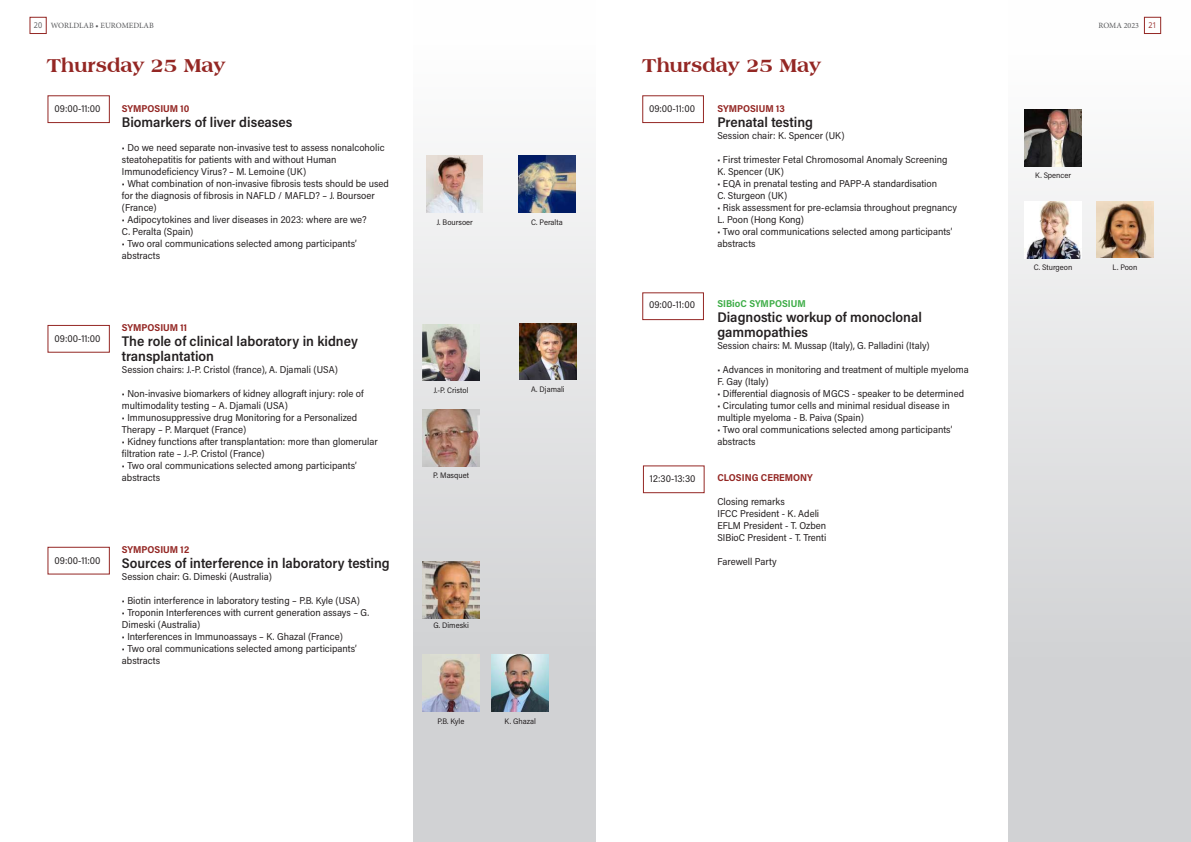
<style>
.page{position:relative;width:1191px;height:842px;background:#fff}
.page>*{position:absolute;margin:0;border:0;box-sizing:border-box;transform-origin:0 0}
.t1{font:800 20px "Americana BT";color:#942724}
.t2{font:600 14px/15px "Acumin Pro Semi Cond";color:#231f20}
.t3{font:10px/12px "Acumin Pro Semi Cond";color:#231f20}
.t4{font:700 10px "Acumin Pro Semi Cond";color:#942724}
.t5{font:700 10px "Acumin Pro Semi Cond";color:#40ae49}
.t6{font:8px "Acumin Pro Semi Cond";color:#231f20}
.t7{font:8px "Minion Pro";color:#57585a}
.s1{font-family:"Open Sans"}
.s2{font-family:"Open Sans";color:#942724}
</style>
<div class="page">
<div style="left:29px;top:17px;width:18px;height:17px;border:1px solid #942724"></div>
<div style="left:412px;top:0;width:183px;height:842px;background:linear-gradient(to bottom,#fefefd,#c9cacc)"></div>
<div style="left:47px;top:95px;width:63px;height:28px;border:1px solid #942724"></div>
<div style="left:47px;top:325px;width:63px;height:28px;border:1px solid #942724"></div>
<div style="left:47px;top:547px;width:63px;height:27px;border:1px solid #942724"></div>
<img style="left:426px;top:156px;width:57px;height:57px">
<img style="left:422px;top:324px;width:57px;height:57px">
<img style="left:422px;top:409px;width:57px;height:57px">
<img style="left:422px;top:562px;width:57px;height:56px">
<img style="left:518px;top:156px;width:57px;height:57px">
<img style="left:422px;top:655px;width:57px;height:56px">
<img style="left:519px;top:323px;width:57px;height:57px">
<div style="left:1008px;top:0;width:183px;height:842px;background:linear-gradient(to bottom,#fefefe,#c9cbcd)"></div>
<div style="left:642px;top:95px;width:62px;height:28px;border:1px solid #942724"></div>
<div style="left:642px;top:292px;width:62px;height:28px;border:1px solid #942724"></div>
<img style="left:1024px;top:110px;width:57px;height:56px">
<img style="left:1024px;top:202px;width:57px;height:56px">
<div style="left:643px;top:465px;width:61px;height:28px;border:1px solid #942724"></div>
<img style="left:1096px;top:201px;width:57px;height:57px">
<img style="left:492px;top:655px;width:57px;height:56px">
<p class="t7" style="left:34px;top:20px;width:121px"><span class="s1">20</span> WORLDLAB • EUROMEDLAB</p>
<p class="t7" style="left:1098px;top:20px;width:60px">ROMA 2023 <span class="s2">21</span></p>
<h1 class="t1" style="left:47px;top:53px;width:180px">Thursday 25 May</h1>
<p class="t3" style="left:55px;top:102px;width:47px">09:00-11:00</p>
<p class="t4" style="left:122px;top:102px;width:69px">SYMPOSIUM 10</p>
<h2 class="t2" style="left:122px;top:114px;width:172px">Biomarkers of liver diseases</h2>
<p class="t3" style="left:122px;top:141px;width:264px">• Do we need separate non-invasive test to assess nonalcoholic steatohepatitis for patients with and without Human<br>Immunodeficiency Virus? – M. Lemoine (UK)</p>
<p class="t3" style="left:122px;top:177px;width:268px">• What combination of non-invasive fibrosis tests should be used for the diagnosis of fibrosis in NAFLD / MAFLD? – J. Boursoer (France)</p>
<p class="t3" style="left:122px;top:213px;width:246px">• Adipocytokines and liver diseases in 2023: where are we?<br>C. Peralta (Spain)</p>
<p class="t3" style="left:122px;top:237px;width:236px">• Two oral communications selected among participants’ abstracts</p>
<p class="t3" style="left:55px;top:332px;width:47px">09:00-11:00</p>
<p class="t4" style="left:122px;top:321px;width:67px">SYMPOSIUM 11</p>
<h2 class="t2" style="left:122px;top:333px;width:237px">The role of clinical laboratory in kidney transplantation</h2>
<p class="t3" style="left:122px;top:363px;width:218px">Session chairs: J.-P. Cristol (france), A. Djamali (USA)</p>
<p class="t3" style="left:122px;top:387px;width:243px">• Non-invasive biomarkers of kidney allograft injury: role of multimodality testing – A. Djamali (USA)</p>
<p class="t3" style="left:122px;top:411px;width:237px">• Immunosuppressive drug Monitoring for a Personalized<br>Therapy – P. Marquet (France)</p>
<p class="t3" style="left:122px;top:435px;width:257px">• Kidney functions after transplantation: more than glomerular filtration rate – J.-P. Cristol (France)</p>
<p class="t3" style="left:122px;top:459px;width:236px">• Two oral communications selected among participants’ abstracts</p>
<p class="t3" style="left:55px;top:554px;width:47px">09:00-11:00</p>
<p class="t4" style="left:122px;top:543px;width:69px">SYMPOSIUM 12</p>
<h2 class="t2" style="left:122px;top:555px;width:269px">Sources of interference in laboratory testing</h2>
<p class="t3" style="left:122px;top:570px;width:151px">Session chair: G. Dimeski (Australia)</p>
<p class="t3" style="left:122px;top:594px;width:240px">• Biotin interference in laboratory testing – P.B. Kyle (USA)</p>
<p class="t3" style="left:122px;top:606px;width:249px">• Troponin Interferences with current generation assays – G.<br>Dimeski (Australia)</p>
<p class="t3" style="left:122px;top:630px;width:222px">• Interferences in Immunoassays – K. Ghazal (France)</p>
<p class="t3" style="left:122px;top:642px;width:236px">• Two oral communications selected among participants’ abstracts</p>
<p class="t6" style="left:437px;top:216px;width:37px">J. Boursoer</p>
<p class="t6" style="left:531px;top:216px;width:33px">C. Peralta</p>
<p class="t6" style="left:434px;top:384px;width:36px">J.-P. Cristol</p>
<p class="t6" style="left:433px;top:470px;width:37px">P. Masquet</p>
<p class="t6" style="left:531px;top:383px;width:35px">A. Djamali</p>
<p class="t6" style="left:433px;top:620px;width:37px">G. Dimeski</p>
<p class="t6" style="left:437px;top:716px;width:29px">P.B. Kyle</p>
<p class="t6" style="left:504px;top:716px;width:33px">K. Ghazal</p>
<h1 class="t1" style="left:642px;top:53px;width:180px">Thursday 25 May</h1>
<p class="t3" style="left:649px;top:102px;width:47px">09:00-11:00</p>
<p class="t4" style="left:717px;top:102px;width:69px">SYMPOSIUM 13</p>
<h2 class="t2" style="left:717px;top:114px;width:97px">Prenatal testing</h2>
<p class="t3" style="left:717px;top:129px;width:129px">Session chair: K. Spencer (UK)</p>
<p class="t3" style="left:717px;top:153px;width:232px">• First trimester Fetal Chromosomal Anomaly Screening<br>K. Spencer (UK)</p>
<p class="t3" style="left:717px;top:177px;width:221px">• EQA in prenatal testing and PAPP-A standardisation<br>C. Sturgeon (UK)</p>
<p class="t3" style="left:717px;top:201px;width:241px">• Risk assessment for pre-eclamsia throughout pregnancy<br>L. Poon (Hong Kong)</p>
<p class="t3" style="left:717px;top:225px;width:236px">• Two oral communications selected among participants’ abstracts</p>
<p class="t3" style="left:649px;top:298px;width:47px">09:00-11:00</p>
<p class="t3" style="left:650px;top:472px;width:47px">12:30-13:30</p>
<p class="t5" style="left:717px;top:297px;width:90px">SIBioC SYMPOSIUM</p>
<h2 class="t2" style="left:717px;top:309px;width:206px">Diagnostic workup of monoclonal gammopathies</h2>
<p class="t3" style="left:717px;top:339px;width:214px">Session chairs: M. Mussap (Italy), G. Palladini (Italy)</p>
<p class="t3" style="left:717px;top:363px;width:253px">• Advances in monitoring and treatment of multiple myeloma<br>F. Gay (Italy)</p>
<p class="t3" style="left:717px;top:387px;width:248px">• Differential diagnosis of MGCS - speaker to be determined</p>
<p class="t3" style="left:717px;top:399px;width:234px">• Circulating tumor cells and minimal residual disease in multiple myeloma - B. Paiva (Spain)</p>
<p class="t3" style="left:717px;top:423px;width:236px">• Two oral communications selected among participants’ abstracts</p>
<p class="t4" style="left:717px;top:471px;width:97px">CLOSING CEREMONY</p>
<p class="t3" style="left:717px;top:495px;width:110px">Closing remarks<br>IFCC President - K. Adeli<br>EFLM President - T. Ozben<br>SIBioC President - T. Trenti</p>
<p class="t3" style="left:717px;top:555px;width:61px">Farewell Party</p>
<p class="t6" style="left:1035px;top:170px;width:38px">K. Spencer</p>
<p class="t6" style="left:1033px;top:262px;width:40px">C. Sturgeon</p>
<p class="t6" style="left:1112px;top:261px;width:26px">L. Poon</p>
</div>
